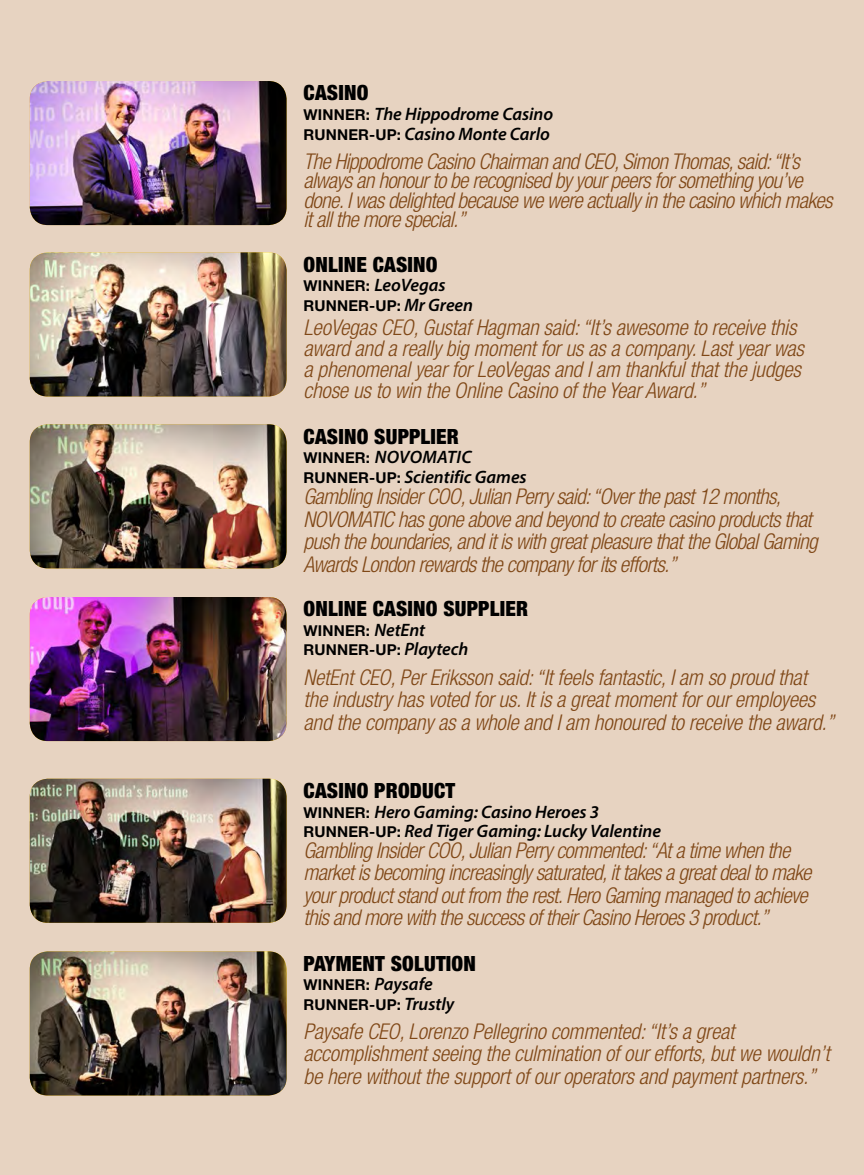
<style>
.page{position:relative;width:864px;height:1175px;background:#fff}
.page>*{position:absolute;margin:0;border:0;box-sizing:border-box;transform-origin:0 0}
.t1{font:italic 300 condensed 21.75px/22.5px "Helvetica Neue LT Std";letter-spacing:-.03em;color:#804817}
.t2{font:italic 300 condensed 21.75px/22.5px "Helvetica Neue LT Std";letter-spacing:-.01em;color:#804817}
.t3{font:900 condensed 21px "Helvetica Neue LT Std";letter-spacing:.01em;color:#000}
.t4{font:italic 600 18px/19.5px "Myriad Pro";letter-spacing:-.005em;color:#000}
.t5{font:700 15px/19.5px "Helvetica Neue LT Std";letter-spacing:.01em;color:#000}
.s1{font-family:"Helvetica Neue LT Std";font-weight:700;font-style:normal;font-size:15px}
.s2{font-family:"Myriad Pro";font-weight:600;font-style:italic;font-size:18px}
</style>
<div class="page">
<div style="left:0;top:0;width:864px;height:1174px;background:#e7d3c1"></div>
<img style="left:30px;top:81px;width:257px;height:144px">
<img style="left:30px;top:252px;width:257px;height:144px">
<img style="left:30px;top:424px;width:257px;height:144px">
<img style="left:30px;top:597px;width:257px;height:144px">
<img style="left:30px;top:778px;width:257px;height:144px">
<img style="left:30px;top:951px;width:257px;height:144px">
<p class="t3" style="left:304px;top:80px;width:66px">CASINO</p>
<p class="t4" style="left:304px;top:104px;width:251px"><span class="s1">WINNER:</span> The Hippodrome Casino<br><span class="s1">RUNNER-UP:</span> Casino Monte Carlo</p>
<p class="t1" style="left:304px;top:152px;width:531px;line-height:19.5px">The Hippodrome Casino Chairman and CEO, Simon Thomas, said: “It’s always an honour to be recognised by your peers for something you’ve done. I was delighted because we were actually in the casino which makes it all the more special.”</p>
<p class="t3" style="left:304px;top:251px;width:136px">ONLINE CASINO</p>
<p class="t4" style="left:304px;top:275px;width:143px"><span class="s1">WINNER:</span> LeoVegas</p>
<p class="t5" style="left:304px;top:295px;width:171px">RUNNER-UP: <span class="s2">Mr Green</span></p>
<p class="t2" style="left:304px;top:317px;width:502px;line-height:21px">LeoVegas CEO, Gustaf Hagman said: “It’s awesome to receive this award and a really big moment for us as a company. Last year was a phenomenal year for LeoVegas and I am thankful that the judges chose us to win the Online Casino of the Year Award.”</p>
<p class="t3" style="left:304px;top:423px;width:157px">CASINO SUPPLIER</p>
<p class="t4" style="left:304px;top:447px;width:225px"><span class="s1">WINNER:</span> Novomatic<br><span class="s1">RUNNER-UP:</span> Scientific Games</p>
<p class="t1" style="left:304px;top:486px;width:516px">Gambling Insider COO, Julian Perry said: “Over the past 12 months, NOVOMATIC has gone above and beyond to create casino products that push the boundaries, and it is with great pleasure that the Global Gaming Awards London rewards the company for its efforts.”</p>
<p class="t3" style="left:304px;top:596px;width:226px">ONLINE CASINO SUPPLIER</p>
<p class="t5" style="left:304px;top:620px;width:166px">WINNER: <span class="s2">NetEnt<br></span>RUNNER-UP: <span class="s2">Playtech</span></p>
<p class="t2" style="left:304px;top:666px;width:532px">NetEnt CEO, Per Eriksson said: “It feels fantastic, I am so proud that the industry has voted for us. It is a great moment for our employees and the company as a whole and I am honoured to receive the award.”</p>
<p class="t3" style="left:304px;top:777px;width:153px">CASINO PRODUCT</p>
<p class="t4" style="left:304px;top:801px;width:359px"><span class="s1">WINNER:</span> Hero Gaming: Casino Heroes 3<br><span class="s1">RUNNER-UP:</span> Red Tiger Gaming: Lucky Valentine</p>
<p class="t1" style="left:304px;top:839px;width:509px">Gambling Insider COO, Julian Perry commented: “At a time when the market is becoming increasingly saturated, it takes a great deal to make your product stand out from the rest. Hero Gaming managed to achieve this and more with the success of their Casino Heroes 3 product.”</p>
<p class="t3" style="left:304px;top:950px;width:174px">PAYMENT SOLUTION</p>
<p class="t5" style="left:304px;top:975px;width:152px">WINNER: <span class="s2">Paysafe<br></span>RUNNER-UP: <span class="s2">Trustly</span></p>
<p class="t2" style="left:304px;top:1020px;width:528px">Paysafe CEO, Lorenzo Pellegrino commented: “It’s a great accomplishment seeing the culmination of our efforts, but we wouldn’t be here without the support of our operators and payment partners.”</p>
</div>
